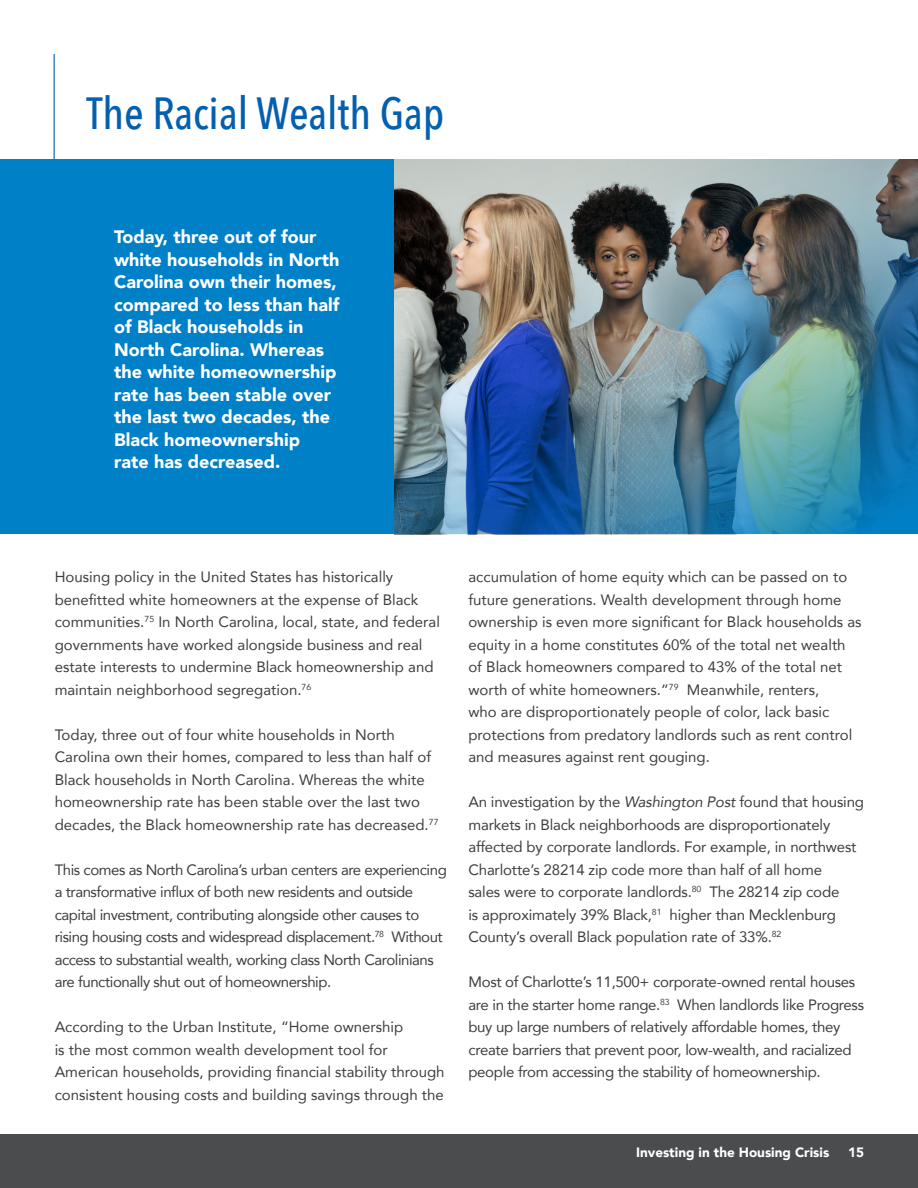
<style>
.page{position:relative;width:918px;height:1188px;background:#fff}
.page>*{position:absolute;margin:0;border:0;box-sizing:border-box;transform-origin:0 0}
.t1{font:500 45px "Avenir Next Condensed";color:#0460af}
.t2{font:900 18px/22.5px "Avenir";color:#fff}
.Report_Body{font:15px/22.5px "Avenir";color:#3e3e3f}
.Report_Body-2{font:15px/22.5px "Avenir";letter-spacing:-.03em;color:#3e3e3f}
.Report_Body-3{font:15px/22.5px "Avenir";letter-spacing:-.02em;color:#3e3e3f}
.t3{font:900 13.5px "Avenir";color:#fff}
.s1{font-style:italic}
</style>
<div class="page">
<div style="left:0;top:1134px;width:918px;height:54px;background:#4b4c4d"></div>
<hr style="left:54px;top:54px;width:1px;height:106px;background:#0460af">
<div style="left:0;top:160px;width:918px;height:374px;background:#0080c7"></div>
<img style="left:394px;top:160px;width:524px;height:375px">
<p class="t1" style="left:87px;top:86px;width:359px">The Racial Wealth Gap</p>
<p class="t2" style="left:114px;top:226px;width:227px">Today, three out of four white households in North<br>Carolina own their homes, compared to less than half of Black households in<br>North Carolina. Whereas the white homeownership rate has been stable over the last two decades, the<br>Black homeownership<br>rate has decreased.</p>
<p class="Report_Body" style="left:55px;top:565px;width:387px">Housing policy in the United States has historically benefitted white homeowners at the expense of Black communities.<sup>75</sup> In North Carolina, local, state, and federal governments have worked alongside business and real estate interests to undermine Black homeownership and maintain neighborhood segregation.<sup>76</sup></p>
<p class="Report_Body" style="left:55px;top:723px;width:385px">Today, three out of four white households in North Carolina own their homes, compared to less than half of Black households in North Carolina. Whereas the white homeownership rate has been stable over the last two decades, the Black homeownership rate has decreased.<sup>77</sup></p>
<p class="Report_Body-2" style="left:55px;top:858px;width:394px">This comes as North Carolina’s urban centers are experiencing a transformative influx of both new residents and outside capital investment, contributing alongside other causes to rising housing costs and widespread displacement.<sup>78</sup> Without access to substantial wealth, working class North Carolinians are functionally shut out of homeownership.</p>
<p class="Report_Body" style="left:55px;top:1015px;width:391px">According to the Urban Institute, “Home ownership<br>is the most common wealth development tool for American households, providing financial stability through consistent housing costs and building savings through the</p>
<p class="Report_Body" style="left:468px;top:565px;width:395px">accumulation of home equity which can be passed on to future generations. Wealth development through home ownership is even more significant for Black households as equity in a home constitutes 60% of the total net wealth of Black homeowners compared to 43% of the total net worth of white homeowners.”<sup>79</sup> Meanwhile, renters,<br>who are disproportionately people of color, lack basic protections from predatory landlords such as rent control and measures against rent gouging.</p>
<p class="Report_Body" style="left:468px;top:790px;width:397px">An investigation by the <span class="s1">Washington Post</span> found that housing markets in Black neighborhoods are disproportionately affected by corporate landlords. For example, in northwest Charlotte’s 28214 zip code more than half of all home<br>sales were to corporate landlords.<sup>80</sup> The 28214 zip code<br>is approximately 39% Black,<sup>81</sup> higher than Mecklenburg County’s overall Black population rate of 33%.<sup>82</sup></p>
<p class="Report_Body-3" style="left:468px;top:970px;width:397px">Most of Charlotte’s 11,500+ corporate-owned rental houses are in the starter home range.<sup>83</sup> When landlords like Progress buy up large numbers of relatively affordable homes, they create barriers that prevent poor, low-wealth, and racialized people from accessing the stability of homeownership.</p>
<p class="t3" style="left:636px;top:1141px;width:195px">Investing in the Housing Crisis</p>
<p class="t3" style="left:848px;top:1141px;width:17px">15</p>
</div>
